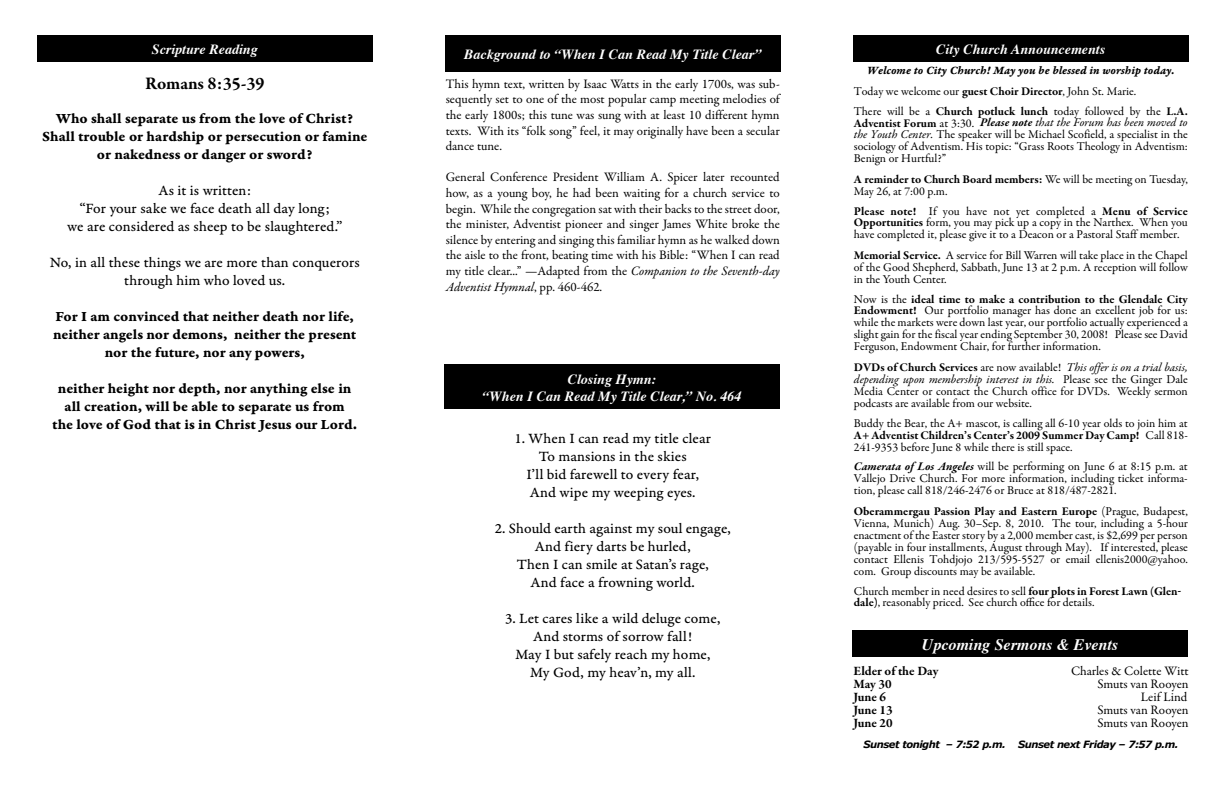
<style>
.page{position:relative;width:1224px;height:792px;background:#fff}
.page>*{position:absolute;margin:0;border:0;box-sizing:border-box;transform-origin:0 0}
.t1{font:700 18px "Garamond Premr Pro";letter-spacing:-.005em;color:#000}
.t2{font:italic 700 16px "Times";color:#fff}
.t3{font:15px/18px "Garamond Premr Pro Capt";color:#000;text-align:center}
.t4{font:15px/18px "Garamond Premr Pro Bd Capt";color:#000;text-align:center}
.t5{font:italic 700 14px/16.8px "Times";color:#fff;text-align:center}
.t6{font:13px/15.6px "Garamond Premr Pro";letter-spacing:-.005em;color:#000;text-align:justify}
.t7{font:700 13px "Garamond Premr Pro";letter-spacing:-.005em;color:#000}
.t8{font:12px/12px "Garamond Premr Pro";color:#000;text-align:justify}
.t9{font:12px "Garamond Premr Pro Bd It Capt";color:#000}
.t10{font:italic 700 10px "Verdana";letter-spacing:-.05em;color:#000}
.s1{font-style:italic}
.s2{font-weight:700}
.s3{font-weight:700;font-style:italic}
</style>
<div class="page">
<div style="left:853px;top:35px;width:336px;height:27px;background:#000"></div>
<div style="left:852px;top:630px;width:336px;height:27px;background:#000"></div>
<div style="left:445px;top:35px;width:336px;height:37px;background:#000"></div>
<div style="left:37px;top:35px;width:336px;height:27px;background:#000"></div>
<div style="left:444px;top:364px;width:336px;height:46px;background:#000"></div>
<p class="t5" style="left:152px;top:39px;width:107px">Scripture Reading</p>
<h1 class="t1" style="left:145px;top:72px;width:121px">Romans 8:35-39</h1>
<p class="t4" style="left:42px;top:109px;width:327px">Who shall separate us from the love of Christ?<br>Shall trouble or hardship or persecution or famine or nakedness or danger or sword?</p>
<p class="t3" style="left:67px;top:181px;width:277px">As it is written:<br>“For your sake we face death all day long;<br>we are considered as sheep to be slaughtered.”</p>
<p class="t3" style="left:50px;top:253px;width:312px">No, in all these things we are more than conquerors through him who loved us.</p>
<p class="t4" style="left:53px;top:307px;width:305px">For I am convinced that neither death nor life, neither angels nor demons, neither the present nor the future, nor any powers,</p>
<p class="t4" style="left:52px;top:379px;width:307px">neither height nor depth, nor anything else in all creation, will be able to separate us from the love of God that is in Christ Jesus our Lord.</p>
<p class="t5" style="left:464px;top:44px;width:299px">Background to “When I Can Read My Title Clear”</p>
<p class="t6" style="left:446px;top:76px;width:336px">This hymn text, written by Isaac Watts in the early 1700s, was sub&shy;sequently set to one of the most popular camp meeting melodies of the early 1800s; this tune was sung with at least 10 different hymn texts. With its “folk song” feel, it may originally have been a secular dance tune.</p>
<p class="t6" style="left:446px;top:170px;width:336px">General Conference President William A. Spicer later recounted how, as a young boy, he had been waiting for a church service to begin. While the congregation sat with their backs to the street door, the minister, Adventist pioneer and singer James White broke the silence by entering and singing this familiar hymn as he walked down the aisle to the front, beating time with his Bible: “When I can read my title clear...” —Adapted from the <span class="s1">Companion to the Seventh-day Adventist Hymnal</span>, pp. 460-462.</p>
<p class="t5" style="left:483px;top:370px;width:260px">Closing Hymn:<br>“When I Can Read My Title Clear,” No. 464</p>
<p class="t3" style="left:514px;top:430px;width:198px">1. When I can read my title clear<br>To mansions in the skies<br>I’ll bid farewell to every fear,<br>And wipe my weeping eyes.</p>
<p class="t3" style="left:495px;top:520px;width:238px">2. Should earth against my soul engage,<br>And fiery darts be hurled,<br>Then I can smile at Satan’s rage,<br>And face a frowning world.</p>
<p class="t3" style="left:505px;top:610px;width:217px">3. Let cares like a wild deluge come,<br>And storms of sorrow fall!<br>May I but safely reach my home,<br>My God, my heav’n, my all.</p>
<p class="t5" style="left:936px;top:39px;width:171px">City Church Announcements</p>
<p class="t9" style="left:867px;top:63px;width:309px">Welcome to City Church! May you be blessed in worship today.</p>
<p class="t8" style="left:854px;top:81px;width:336px;line-height:20px">Today we welcome our <span class="s2">guest Choir Director</span>, John St. Marie.<br>There will be a <span class="s2">Church potluck lunch</span> today followed by the <span class="s2">L.A.</span></p>
<p class="t8" style="left:854px;top:117px;width:336px"><span class="s2">Adventist Forum</span> at 3:30. <span class="s3">Please note</span> <span class="s1">that the Forum has been moved to the Youth Center.</span> The speaker will be Michael Scofield, a specialist in the sociology of Adventism. His topic: “Grass Roots Theology in Adventism:<br>Benign or Hurtful?”</p>
<p class="t8" style="left:854px;top:173px;width:336px"><span class="s2">A reminder to Church Board members:</span> We will be meeting on Tuesday,<br>May 26, at 7:00 p.m.</p>
<p class="t8" style="left:854px;top:205px;width:336px"><span class="s2">Please note!</span> If you have not yet completed a <span class="s2">Menu of Service Opportunities</span> form, you may pick up a copy in the Narthex. When you have completed it, please give it to a Deacon or a Pastoral Staff member.</p>
<p class="t8" style="left:854px;top:249px;width:336px"><span class="s2">Memorial Service.</span> A service for Bill Warren will take place in the Chapel of the Good Shepherd, Sabbath, June 13 at 2 p.m. A reception will follow in the Youth Center.</p>
<p class="t8" style="left:854px;top:293px;width:336px">Now is the <span class="s2">ideal time to make a contribution to the Glendale City Endowment!</span> Our portfolio manager has done an excellent job for us: while the markets were down last year, our portfolio actually experienced a slight gain for the fiscal year ending September 30, 2008! Please see David Ferguson, Endowment Chair, for further information.</p>
<p class="t8" style="left:854px;top:361px;width:336px"><span class="s2">DVDs of Church Services</span> are now available! <span class="s1">This offer is on a trial basis, depending upon membership interest in this.</span> Please see the Ginger Dale Media Center or contact the Church office for DVDs. Weekly sermon podcasts are available from our website.</p>
<p class="t8" style="left:854px;top:417px;width:336px">Buddy the Bear, the A+ mascot, is calling all 6-10 year olds to join him at <span class="s2">A+ Adventist Children’s Center’s 2009 Summer Day Camp!</span> Call 818- 241-9353 before June 8 while there is still space.</p>
<p class="t8" style="left:854px;top:461px;width:336px"><span class="s3">Camerata of Los Angeles</span> will be performing on June 6 at 8:15 p.m. at Vallejo Drive Church. For more information, including ticket informa&shy;tion, please call 818/246-2476 or Bruce at 818/487-2821.</p>
<p class="t8" style="left:854px;top:505px;width:336px"><span class="s2">Oberammergau Passion Play and Eastern Europe</span> (Prague, Budapest, Vienna, Munich) Aug. 30–Sep. 8, 2010. The tour, including a 5-hour enactment of the Easter story by a 2,000 member cast, is $2,699 per person (payable in four installments, August through May). If interested, please contact Ellenis Tohdjojo 213/595-5527 or email ellenis2000@yahoo. com. Group discounts may be available.</p>
<p class="t8" style="left:854px;top:585px;width:329px">Church member in need desires to sell <span class="s2">four plots in Forest Lawn (Glen&shy;dale)</span>, reasonably priced. See church office for details.</p>
<h2 class="t2" style="left:922px;top:629px;width:198px">Upcoming Sermons &amp; Events</h2>
<p class="t7" style="left:854px;top:663px;width:86px">Elder of the Day</p>
<p class="t6" style="left:1071px;top:664px;width:119px">Charles &amp; Colette Witt</p>
<p class="t7" style="left:854px;top:676px;width:40px">May 30</p>
<p class="t6" style="left:1097px;top:677px;width:93px">Smuts van Rooyen</p>
<p class="t7" style="left:854px;top:689px;width:34px">June 6</p>
<p class="t6" style="left:1141px;top:690px;width:48px">Leif Lind</p>
<p class="t7" style="left:854px;top:702px;width:41px">June 13</p>
<p class="t6" style="left:1097px;top:703px;width:93px">Smuts van Rooyen</p>
<p class="t7" style="left:854px;top:715px;width:41px">June 20</p>
<p class="t6" style="left:1097px;top:716px;width:93px">Smuts van Rooyen</p>
<p class="t10" style="left:864px;top:738px;width:144px">Sunset tonight – 7:52 p.m.</p>
<p class="t10" style="left:1018px;top:738px;width:162px">Sunset next Friday – 7:57 p.m.</p>
</div>
